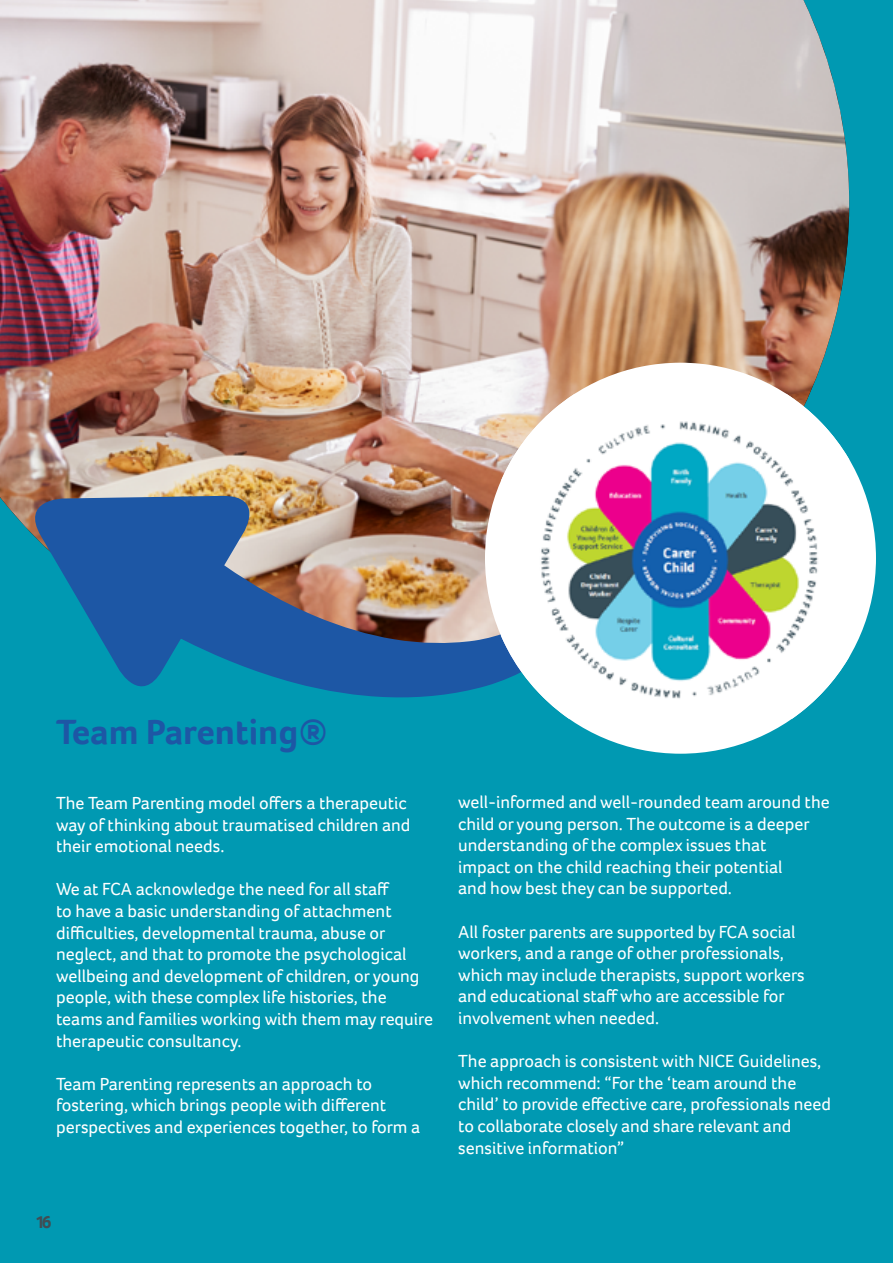
<style>
.page{position:relative;width:893px;height:1263px;background:#fff}
.page>*{position:absolute;margin:0;border:0;box-sizing:border-box;transform-origin:0 0}
.t1{font:700 36px "Foco";color:#1d57a5}
.t2{font:18px/21.6px "Foco";color:#fff}
.t3{font:700 18px "Foco";color:#3f4e55}
</style>
<div class="page">
<div style="left:0;top:0;width:892px;height:1263px;background:#0099b2"></div>
<img style="left:0;top:0;width:849px;height:520px">
<img style="left:19px;top:395px;width:482px;height:303px">
<div style="left:485px;top:363px;width:391px;height:391px;background:#fff;border-radius:50%"></div>
<img style="left:501px;top:394px;width:348px;height:325px">
<svg style="left:892px;top:0;width:1px;height:1263px"></svg>
<h1 class="t1" style="left:56px;top:708px;width:273px">Team Parenting®</h1>
<p class="t2" style="left:56px;top:792px;width:356px">The Team Parenting model offers a therapeutic way of thinking about traumatised children and their emotional needs.</p>
<p class="t2" style="left:56px;top:878px;width:378px">We at FCA acknowledge the need for all staff<br>to have a basic understanding of attachment difficulties, developmental trauma, abuse or neglect, and that to promote the psychological wellbeing and development of children, or young people, with these complex life histories, the teams and families working with them may require therapeutic consultancy.</p>
<p class="t2" style="left:56px;top:1073px;width:366px">Team Parenting represents an approach to fostering, which brings people with different perspectives and experiences together, to form a</p>
<p class="t3" style="left:35px;top:1209px;width:18px">16</p>
<p class="t2" style="left:458px;top:791px;width:373px">well-informed and well-rounded team around the child or young person. The outcome is a deeper understanding of the complex issues that<br>impact on the child reaching their potential<br>and how best they can be supported.</p>
<p class="t2" style="left:458px;top:920px;width:348px">All foster parents are supported by FCA social workers, and a range of other professionals, which may include therapists, support workers and educational staff who are accessible for involvement when needed.</p>
<p class="t2" style="left:458px;top:1050px;width:374px">The approach is consistent with NICE Guidelines, which recommend: “For the ‘team around the child’ to provide effective care, professionals need to collaborate closely and share relevant and sensitive information”</p>
</div>
